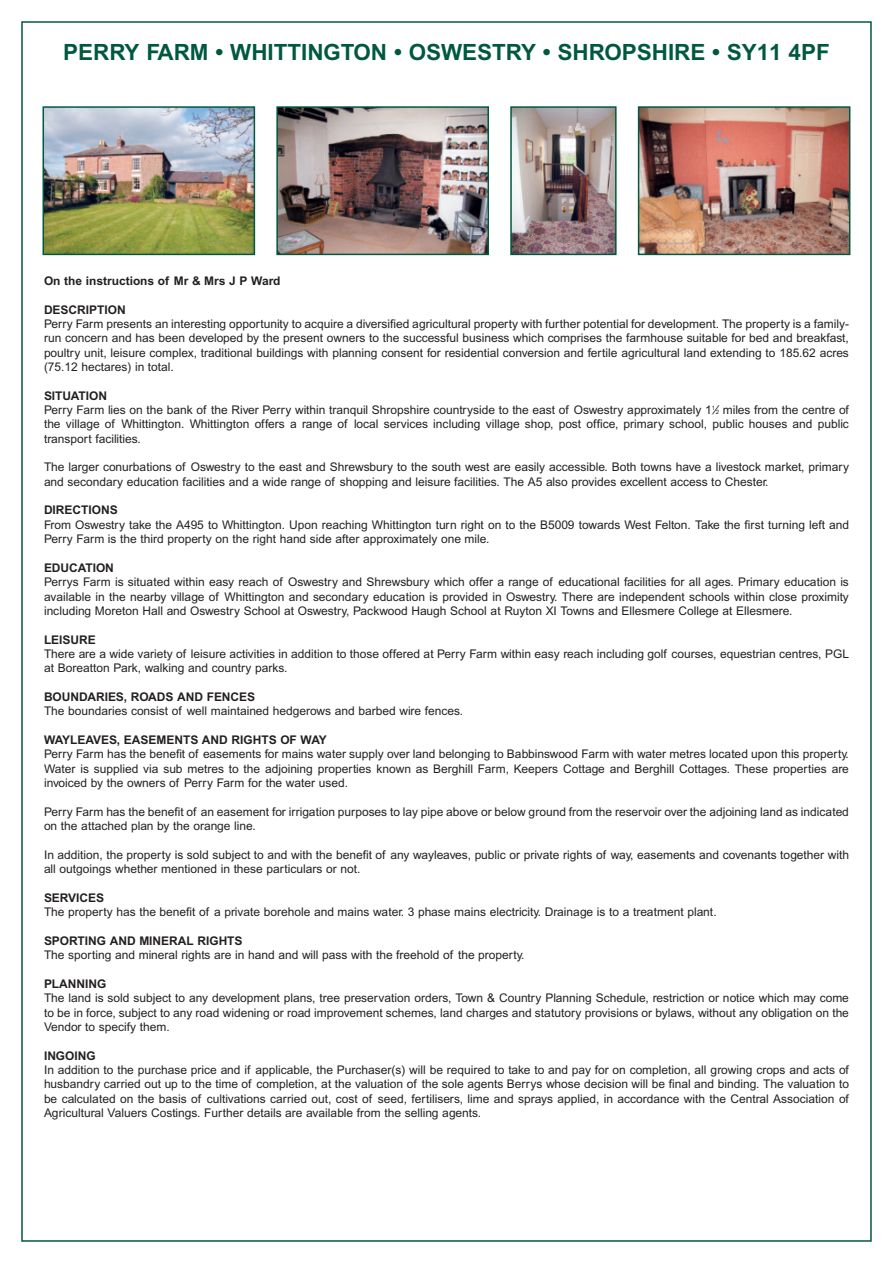
<style>
.page{position:relative;width:893px;height:1263px;background:#fff}
.page>*{position:absolute;margin:0;border:0;box-sizing:border-box;transform-origin:0 0}
.t1{font:700 22.35px "Arial";color:#005840}
.t2{font:12px/14.4px "Arial";color:#231f20}
.t3{font:700 12px "Arial";color:#231f20}
.s1{font-weight:700}
.s2{font-size:6px}
</style>
<div class="page">
<img style="left:45px;top:108px;width:208px;height:145px">
<div style="left:43px;top:106px;width:212px;height:149px;border:1px solid #005840"></div>
<img style="left:278px;top:108px;width:209px;height:145px">
<div style="left:276px;top:106px;width:213px;height:149px;border:1px solid #005840"></div>
<img style="left:512px;top:108px;width:103px;height:145px">
<div style="left:510px;top:106px;width:107px;height:149px;border:1px solid #005840"></div>
<img style="left:640px;top:108px;width:208px;height:145px">
<div style="left:638px;top:106px;width:212px;height:149px;border:1px solid #005840"></div>
<h1 class="t1" style="left:63px;top:44px;width:768px">PERRY FARM • WHITTINGTON • OSWESTRY • SHROPSHIRE • SY11 4PF</h1>
<p class="t3" style="left:44px;top:276px;width:238px">On the instructions of Mr &amp; Mrs J P Ward</p>
<p class="t3" style="left:44px;top:305px;width:83px">DESCRIPTION</p>
<p class="t2" style="left:44px;top:318px;width:806px;text-align:justify">Perry Farm presents an interesting opportunity to acquire a diversified agricultural property with further potential for development. The property is a family&shy;run concern and has been developed by the present owners to the successful business which comprises the farmhouse suitable for bed and breakfast, poultry unit, leisure complex, traditional buildings with planning consent for residential conversion and fertile agricultural land extending to 185.62 acres (75.12 hectares) in total.</p>
<p class="t2" style="left:44px;top:389px;width:806px"><span class="s1">SITUATION<br></span>Perry Farm lies on the bank of the River Perry within tranquil Shropshire countryside to the east of Oswestry approximately 1<sup>1</sup>⁄<span class="s2">2</span> miles from the centre of the village of Whittington. Whittington offers a range of local services including village shop, post office, primary school, public houses and public transport facilities.</p>
<p class="t2" style="left:44px;top:461px;width:806px">The larger conurbations of Oswestry to the east and Shrewsbury to the south west are easily accessible. Both towns have a livestock market, primary and secondary education facilities and a wide range of shopping and leisure facilities. The A5 also provides excellent access to Chester.</p>
<p class="t3" style="left:44px;top:506px;width:75px">DIRECTIONS</p>
<p class="t2" style="left:44px;top:519px;width:806px">From Oswestry take the A495 to Whittington. Upon reaching Whittington turn right on to the B5009 towards West Felton. Take the first turning left and<br>Perry Farm is the third property on the right hand side after approximately one mile.</p>
<p class="t3" style="left:44px;top:563px;width:71px">EDUCATION</p>
<p class="t2" style="left:44px;top:576px;width:806px;text-align:justify">Perrys Farm is situated within easy reach of Oswestry and Shrewsbury which offer a range of educational facilities for all ages. Primary education is available in the nearby village of Whittington and secondary education is provided in Oswestry. There are independent schools within close proximity including Moreton Hall and Oswestry School at Oswestry, Packwood Haugh School at Ruyton XI Towns and Ellesmere College at Ellesmere.</p>
<p class="t3" style="left:44px;top:635px;width:53px">LEISURE</p>
<p class="t2" style="left:44px;top:648px;width:806px">There are a wide variety of leisure activities in addition to those offered at Perry Farm within easy reach including golf courses, equestrian centres, PGL at Boreatton Park, walking and country parks.</p>
<p class="t3" style="left:44px;top:692px;width:213px">BOUNDARIES, ROADS AND FENCES</p>
<p class="t2" style="left:44px;top:705px;width:420px">The boundaries consist of well maintained hedgerows and barbed wire fences.</p>
<p class="t3" style="left:44px;top:735px;width:284px">WAYLEAVES, EASEMENTS AND RIGHTS OF WAY</p>
<p class="t2" style="left:44px;top:748px;width:806px;text-align:justify">Perry Farm has the benefit of easements for mains water supply over land belonging to Babbinswood Farm with water metres located upon this property.<br>Water is supplied via sub metres to the adjoining properties known as Berghill Farm, Keepers Cottage and Berghill Cottages. These properties are invoiced by the owners of Perry Farm for the water used.</p>
<p class="t2" style="left:44px;top:805px;width:806px">Perry Farm has the benefit of an easement for irrigation purposes to lay pipe above or below ground from the reservoir over the adjoining land as indicated on the attached plan by the orange line.</p>
<p class="t2" style="left:44px;top:848px;width:806px">In addition, the property is sold subject to and with the benefit of any wayleaves, public or private rights of way, easements and covenants together with all outgoings whether mentioned in these particulars or not.</p>
<p class="t3" style="left:44px;top:893px;width:62px">SERVICES</p>
<p class="t2" style="left:44px;top:906px;width:674px">The property has the benefit of a private borehole and mains water. 3 phase mains electricity. Drainage is to a treatment plant.</p>
<p class="t3" style="left:44px;top:936px;width:200px">SPORTING AND MINERAL RIGHTS</p>
<p class="t2" style="left:44px;top:949px;width:482px">The sporting and mineral rights are in hand and will pass with the freehold of the property.</p>
<p class="t3" style="left:44px;top:979px;width:64px">PLANNING</p>
<p class="t2" style="left:44px;top:992px;width:806px;text-align:justify">The land is sold subject to any development plans, tree preservation orders, Town &amp; Country Planning Schedule, restriction or notice which may come to be in force, subject to any road widening or road improvement schemes, land charges and statutory provisions or bylaws, without any obligation on the Vendor to specify them.</p>
<p class="t3" style="left:44px;top:1051px;width:53px">INGOING</p>
<p class="t2" style="left:44px;top:1064px;width:806px;text-align:justify">In addition to the purchase price and if applicable, the Purchaser(s) will be required to take to and pay for on completion, all growing crops and acts of husbandry carried out up to the time of completion, at the valuation of the sole agents Berrys whose decision will be final and binding. The valuation to be calculated on the basis of cultivations carried out, cost of seed, fertilisers, lime and sprays applied, in accordance with the Central Association of Agricultural Valuers Costings. Further details are available from the selling agents.</p>
</div>
